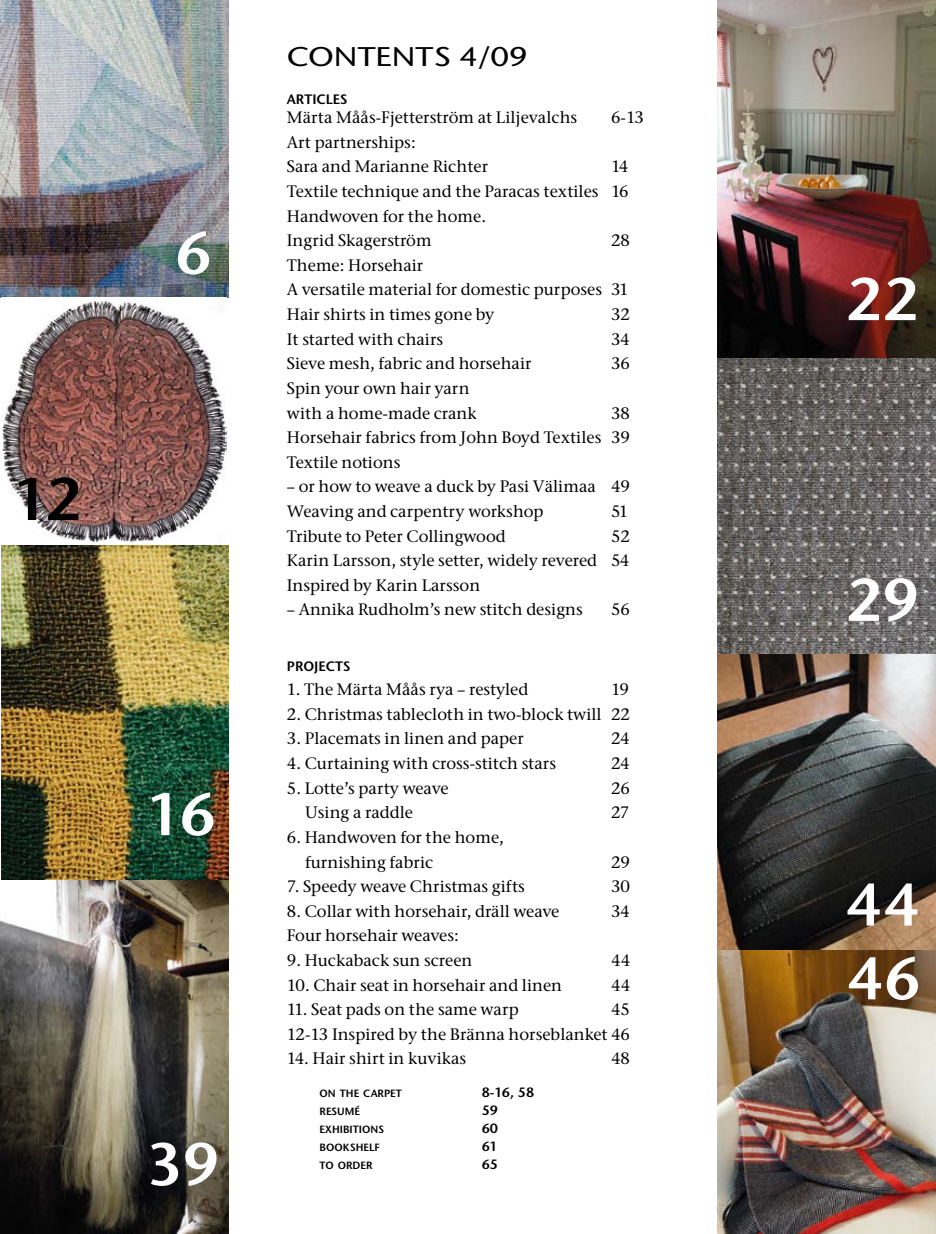
<style>
.page{position:relative;width:936px;height:1234px;background:#fff}
.page>*{position:absolute;margin:0;border:0;box-sizing:border-box;transform-origin:0 0}
.t1{font:60px "ITC Stone Sans Semi";color:#fff}
.t2{font:60px "ITC Stone Sans Semi";color:#000}
.t3{font:500 27px "ITC Stone Sans";color:#000;scale:1.2 1}
.t4{font:500 16.5px/24.6px "ITC Stone Serif";color:#000}
.t5{font:13.65px "ITC Stone Sans Semi";color:#000}
.t6{font:13.5px "ITC Stone Sans Semi";color:#000}
.t7{font:10.5px "ITC Stone Sans Semi";color:#000}
</style>
<div class="page">
<img style="left:1px;top:0;width:227px;height:297px">
<img style="left:1px;top:297px;width:225px;height:248px">
<img style="left:0;top:878px;width:228px;height:355px">
<img style="left:2px;top:546px;width:226px;height:332px">
<img style="left:717px;top:0;width:218px;height:1233px">
<h1 class="t2" style="left:13px;top:461px;width:71px">12</h1>
<h1 class="t1" style="left:175px;top:215px;width:38px">6</h1>
<h1 class="t1" style="left:146px;top:776px;width:71px">16</h1>
<h1 class="t1" style="left:146px;top:1126px;width:75px">39</h1>
<h2 class="t3" style="left:287px;top:40px;width:202px">CONTENTS 4/09</h2>
<p class="t5" style="left:287px;top:90px;width:62px">ARTICLES</p>
<p class="t4" style="left:287px;top:105px;width:292px">Märta Måås-Fjetterström at Liljevalchs</p>
<p class="t4" style="left:611px;top:105px;width:34px">6-13</p>
<p class="t4" style="left:287px;top:129px;width:203px">Art partnerships:<br>Sara and Marianne Richter</p>
<p class="t4" style="left:287px;top:154px;width:343px;text-indent:324px">14<br>Textile technique and the Paracas textiles 16<br>Handwoven for the home.<br>Ingrid Skagerström</p>
<p class="t4" style="left:611px;top:228px;width:20px">28</p>
<p class="t4" style="left:287px;top:252px;width:343px">Theme: Horsehair<br>A versatile material for domestic purposes 31<br>Hair shirts in times gone by</p>
<p class="t4" style="left:611px;top:302px;width:20px">32</p>
<p class="t4" style="left:287px;top:326px;width:158px">It started with chairs</p>
<p class="t4" style="left:611px;top:326px;width:20px">34</p>
<p class="t4" style="left:287px;top:351px;width:246px">Sieve mesh, fabric and horsehair</p>
<p class="t4" style="left:611px;top:351px;width:20px">36</p>
<p class="t4" style="left:287px;top:375px;width:191px">Spin your own hair yarn with a home-made crank</p>
<p class="t4" style="left:287px;top:400px;width:344px;text-align:justify;text-indent:324px">38<br>Horsehair fabrics from John Boyd Textiles 39<br>Textile notions</p>
<p class="t4" style="left:287px;top:474px;width:344px">– or how to weave a duck by Pasi Välimaa 49<br>Weaving and carpentry workshop</p>
<p class="t4" style="left:611px;top:498px;width:19px">51</p>
<p class="t4" style="left:287px;top:523px;width:220px">Tribute to Peter Collingwood</p>
<p class="t4" style="left:287px;top:523px;width:344px;text-align:justify;text-indent:324px">52<br>Karin Larsson, style setter, widely revered 54<br>Inspired by Karin Larsson</p>
<p class="t4" style="left:287px;top:597px;width:297px">– Annika Rudholm’s new stitch designs</p>
<p class="t4" style="left:611px;top:597px;width:20px">56</p>
<p class="t5" style="left:287px;top:657px;width:65px">PROJECTS</p>
<p class="t4" style="left:287px;top:676px;width:243px">1. The Märta Måås rya – restyled</p>
<p class="t4" style="left:611px;top:676px;width:19px">19</p>
<p class="t4" style="left:287px;top:701px;width:344px">2. Christmas tablecloth in two-block twill 22</p>
<p class="t4" style="left:287px;top:726px;width:238px">3. Placemats in linen and paper</p>
<p class="t4" style="left:611px;top:726px;width:20px">24</p>
<p class="t4" style="left:287px;top:750px;width:271px">4. Curtaining with cross-stitch stars</p>
<p class="t4" style="left:611px;top:750px;width:20px">24</p>
<p class="t4" style="left:287px;top:775px;width:163px">5. Lotte’s party weave</p>
<p class="t4" style="left:611px;top:775px;width:20px">26</p>
<p class="t4" style="left:305px;top:799px;width:109px">Using a raddle</p>
<p class="t4" style="left:611px;top:799px;width:20px">27</p>
<p class="t4" style="left:305px;top:824px;width:200px;text-indent:-18px">6. Handwoven for the home, furnishing fabric</p>
<p class="t4" style="left:611px;top:849px;width:20px">29</p>
<p class="t4" style="left:287px;top:873px;width:239px">7. Speedy weave Christmas gifts</p>
<p class="t4" style="left:611px;top:873px;width:20px">30</p>
<p class="t4" style="left:287px;top:898px;width:274px">8. Collar with horsehair, dräll weave</p>
<p class="t4" style="left:611px;top:898px;width:20px">34</p>
<p class="t4" style="left:287px;top:922px;width:173px">Four horsehair weaves:</p>
<p class="t4" style="left:287px;top:947px;width:187px">9. Huckaback sun screen</p>
<p class="t4" style="left:611px;top:947px;width:21px">44</p>
<p class="t4" style="left:287px;top:972px;width:277px">10. Chair seat in horsehair and linen</p>
<p class="t4" style="left:611px;top:972px;width:21px">44</p>
<p class="t4" style="left:287px;top:996px;width:233px">11. Seat pads on the same warp</p>
<p class="t4" style="left:287px;top:996px;width:344px;text-align:right">45<br>12-13 Inspired by the Bränna horseblanket 46</p>
<p class="t4" style="left:287px;top:1045px;width:181px">14. Hair shirt in kuvikas</p>
<p class="t4" style="left:611px;top:1045px;width:20px">48</p>
<p class="t7" style="left:319px;top:1086px;width:84px">ON THE CARPET</p>
<p class="t6" style="left:481px;top:1083px;width:54px">8-16, 58</p>
<p class="t7" style="left:319px;top:1104px;width:42px">RESUMÉ</p>
<p class="t6" style="left:481px;top:1101px;width:18px">59</p>
<p class="t7" style="left:319px;top:1122px;width:66px">EXHIBITIONS</p>
<p class="t6" style="left:481px;top:1119px;width:18px">60</p>
<p class="t7" style="left:319px;top:1140px;width:62px">BOOKSHELF</p>
<p class="t6" style="left:481px;top:1137px;width:17px">61</p>
<p class="t7" style="left:319px;top:1158px;width:55px">TO ORDER</p>
<p class="t6" style="left:481px;top:1155px;width:18px">65</p>
<h1 class="t1" style="left:846px;top:262px;width:75px">22</h1>
<h1 class="t1" style="left:846px;top:562px;width:75px">29</h1>
<h1 class="t1" style="left:845px;top:867px;width:76px">44</h1>
<h1 class="t1" style="left:847px;top:940px;width:75px">46</h1>
</div>
